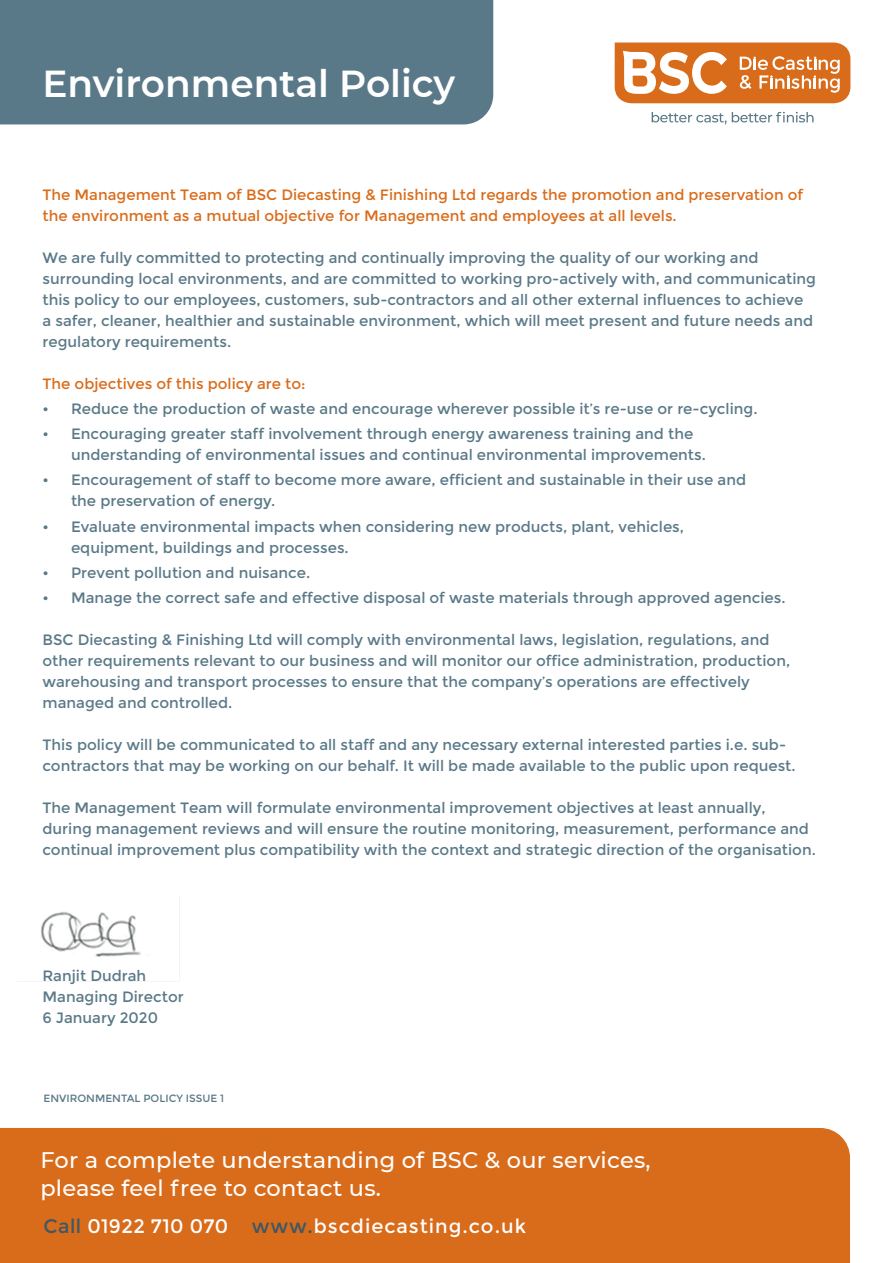
<style>
.page{position:relative;width:893px;height:1263px;background:#fff}
.page>*{position:absolute;margin:0;border:0;box-sizing:border-box;transform-origin:0 0}
.t1{font:600 37.5px "Montserrat";color:#fff}
.t2{font:500 22.5px/28.5px "Montserrat";letter-spacing:.01em;color:#fff}
.t3{font:19.5px "Montserrat";letter-spacing:.05em;color:#fff}
.t4{font:15px/21px "Montserrat";color:#5a7988}
.t5{font:15px/21px "Montserrat";color:#d96c1b}
.t6{font:10.5px "Montserrat";color:#5a7988}
.s1{color:#3f5864}
</style>
<div class="page">
<img style="left:40px;top:896px;width:140px;height:84px">
<div style="left:0;top:0;width:493px;height:124px;background:#5a7988"></div>
<svg style="left:652px;top:112px;width:161px;height:12px"></svg>
<svg style="left:615px;top:43px;width:235px;height:60px"></svg>
<div style="left:0;top:1128px;width:850px;height:135px;background:#d96c1b"></div>
<h1 class="t1" style="left:43px;top:57px;width:414px">Environmental Policy</h1>
<p class="t5" style="left:43px;top:184px;width:762px">The Management Team of BSC Diecasting &amp; Finishing Ltd regards the promotion and preservation of the environment as a mutual objective for Management and employees at all levels.</p>
<p class="t4" style="left:43px;top:247px;width:775px">We are fully committed to protecting and continually improving the quality of our working and surrounding local environments, and are committed to working pro-actively with, and communicating this policy to our employees, customers, sub-contractors and all other external influences to achieve<br>a safer, cleaner, healthier and sustainable environment, which will meet present and future needs and regulatory requirements.</p>
<p class="t5" style="left:43px;top:373px;width:265px">The objectives of this policy are to:</p>
<p class="t4" style="left:43px;top:398px;width:716px">• Reduce the production of waste and encourage wherever possible it’s re-use or re-cycling.</p>
<p class="t4" style="left:71px;top:423px;width:636px;text-indent:-28px">• Encouraging greater staff involvement through energy awareness training and the understanding of environmental issues and continual environmental improvements.</p>
<p class="t4" style="left:71px;top:470px;width:677px;text-indent:-28px">• Encouragement of staff to become more aware, efficient and sustainable in their use and the preservation of energy.</p>
<p class="t4" style="left:71px;top:516px;width:615px;text-indent:-28px">• Evaluate environmental impacts when considering new products, plant, vehicles, equipment, buildings and processes.</p>
<p class="t4" style="left:43px;top:562px;width:269px">• Prevent pollution and nuisance.</p>
<p class="t4" style="left:43px;top:587px;width:745px">• Manage the correct safe and effective disposal of waste materials through approved agencies.</p>
<p class="t4" style="left:43px;top:629px;width:749px">BSC Diecasting &amp; Finishing Ltd will comply with environmental laws, legislation, regulations, and other requirements relevant to our business and will monitor our office administration, production, warehousing and transport processes to ensure that the company’s operations are effectively managed and controlled.</p>
<p class="t4" style="left:43px;top:734px;width:755px">This policy will be communicated to all staff and any necessary external interested parties i.e. sub&shy;contractors that may be working on our behalf. It will be made available to the public upon request.</p>
<p class="t4" style="left:43px;top:797px;width:775px">The Management Team will formulate environmental improvement objectives at least annually, during management reviews and will ensure the routine monitoring, measurement, performance and continual improvement plus compatibility with the context and strategic direction of the organisation.</p>
<p class="t4" style="left:43px;top:965px;width:143px">Ranjit Dudrah<br>Managing Director<br>6 January 2020</p>
<p class="t6" style="left:44px;top:1092px;width:182px">ENVIRONMENTAL POLICY ISSUE 1</p>
<h2 class="t2" style="left:40px;top:1145px;width:612px">For a complete understanding of BSC &amp; our services, please feel free to contact us.</h2>
<h3 class="t3" style="left:44px;top:1214px;width:484px"><span class="s1">Call</span> 01922 710 070 <span class="s1">www.</span>bscdiecasting.co.uk</h3>
</div>
